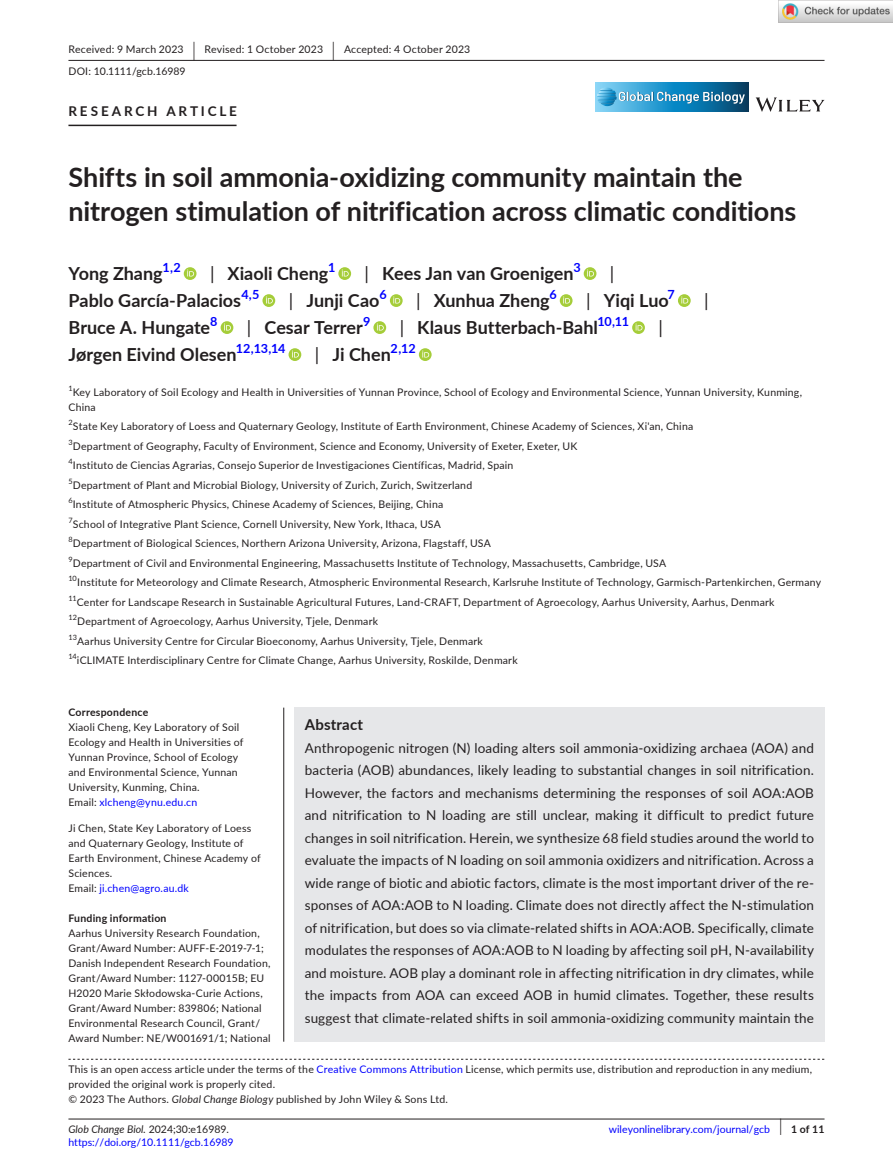
<style>
.page{position:relative;width:893px;height:1174px;background:#fff}
.page>*{position:absolute;margin:0;border:0;box-sizing:border-box;transform-origin:0 0}
.t1{font:700 27px/34.5px "Lato";letter-spacing:-.005em;color:#231f20}
.t2{font:700 18px "Lato";color:#231f20}
.t3{font:18px "Lato";color:#231f20}
.t4{font:700 15px "Lato";letter-spacing:.015em;color:#231f20}
.t5{font:13.5px/22.5px "Lato";letter-spacing:.01em;color:#231f20;text-align:justify}
.t6{font:700 13.5px "Lato";letter-spacing:.21em;color:#231f20}
.t7{font:700 12.6px "Lato";letter-spacing:-.015em;color:#00f}
.t8{font:10.5px/15px "Lato";letter-spacing:.02em;color:#231f20}
.t9{font:10.5px "Lato";color:#00f}
.t10{font:700 10.5px "Lato";letter-spacing:.02em;color:#231f20}
.t11{font:italic 10.5px "Lato";color:#231f20}
.t12{font:7.35px "Lato";color:#231f20}
.s1{font-size:19.65px}
.s2{font-weight:400}
.s3{color:#00f}
.s4{font-style:italic}
.s5{font-style:normal}
.s6{font-weight:400;font-size:17.4px}
</style>
<div class="page">
<hr style="left:68px;top:1118px;width:756px;height:1px;background:#231f20">
<svg style="left:756px;top:97px;width:68px;height:15px"></svg>
<svg style="left:595px;top:82px;width:153px;height:29px;background:#2b8bbb"></svg>
<svg style="left:597px;top:87px;width:148px;height:19px;background:#4799c2"></svg>
<hr style="left:68px;top:60px;width:756px;height:1px;background:#231f20">
<hr style="left:68px;top:125px;width:169px;height:1px;background:#231f20">
<svg style="left:184px;top:267px;width:13px;height:13px"></svg>
<svg style="left:187px;top:269px;width:7px;height:7px"></svg>
<svg style="left:338px;top:267px;width:13px;height:13px"></svg>
<svg style="left:342px;top:269px;width:7px;height:7px"></svg>
<svg style="left:584px;top:267px;width:12px;height:13px"></svg>
<svg style="left:587px;top:269px;width:7px;height:7px"></svg>
<svg style="left:262px;top:294px;width:13px;height:13px"></svg>
<svg style="left:266px;top:296px;width:7px;height:7px"></svg>
<svg style="left:390px;top:294px;width:13px;height:13px"></svg>
<svg style="left:393px;top:296px;width:7px;height:7px"></svg>
<svg style="left:560px;top:294px;width:12px;height:13px"></svg>
<svg style="left:563px;top:296px;width:7px;height:7px"></svg>
<svg style="left:678px;top:294px;width:13px;height:13px"></svg>
<svg style="left:681px;top:296px;width:7px;height:7px"></svg>
<svg style="left:221px;top:321px;width:12px;height:13px"></svg>
<svg style="left:224px;top:323px;width:7px;height:7px"></svg>
<svg style="left:373px;top:321px;width:13px;height:13px"></svg>
<svg style="left:377px;top:323px;width:7px;height:7px"></svg>
<svg style="left:632px;top:321px;width:13px;height:13px"></svg>
<svg style="left:636px;top:323px;width:6px;height:7px"></svg>
<svg style="left:289px;top:348px;width:12px;height:13px"></svg>
<svg style="left:292px;top:350px;width:7px;height:7px"></svg>
<svg style="left:419px;top:348px;width:13px;height:13px"></svg>
<svg style="left:422px;top:350px;width:7px;height:7px"></svg>
<svg style="left:68px;top:1058px;width:756px;height:1px"></svg>
<div style="left:294px;top:707px;width:530px;height:334px;background:#e6e7e9"></div>
<hr style="left:283px;top:707px;width:1px;height:334px;background:#231f20">
<img style="left:779px;top:0;width:114px;height:23px">
<p class="t8" style="left:68px;top:38px;width:403px;line-height:21.8px">Received: 9 March 2023 <span class="s1">|</span> Revised: 1 October 2023 <span class="s1">|</span> Accepted: 4 October 2023<br>DOI: 10.1111/gcb.16989</p>
<p class="t6" style="left:68px;top:101px;width:170px">RESEARCH ARTICLE</p>
<h1 class="t1" style="left:68px;top:159px;width:729px">Shifts in soil ammonia-oxidizing community maintain the nitrogen stimulation of nitrification across climatic conditions</h1>
<h2 class="t2" style="left:68px;top:260px;width:96px">Yong Zhang</h2>
<p class="t7" style="left:162px;top:258px;width:20px">1,2</p>
<h2 class="t2" style="left:210px;top:260px;width:120px"><span class="s2">|</span> Xiaoli Cheng</h2>
<p class="t7" style="left:328px;top:258px;width:9px">1</p>
<h2 class="t2" style="left:365px;top:260px;width:210px"><span class="s2">|</span> Kees Jan van Groenigen</h2>
<p class="t7" style="left:573px;top:258px;width:9px">3</p>
<h2 class="t3" style="left:610px;top:260px;width:6px">|</h2>
<h2 class="t2" style="left:68px;top:287px;width:174px">Pablo García-Palacios</h2>
<p class="t7" style="left:241px;top:285px;width:20px">4,5</p>
<h2 class="t2" style="left:289px;top:287px;width:92px"><span class="s2">|</span> Junji Cao</h2>
<p class="t7" style="left:380px;top:285px;width:9px">6</p>
<h2 class="t2" style="left:416px;top:287px;width:135px"><span class="s2">|</span> Xunhua Zheng</h2>
<p class="t7" style="left:549px;top:285px;width:9px">6</p>
<h2 class="t2" style="left:586px;top:287px;width:84px"><span class="s2">|</span> Yiqi Luo</h2>
<p class="t7" style="left:668px;top:285px;width:9px">7</p>
<h2 class="t3" style="left:704px;top:287px;width:6px">|</h2>
<h2 class="t2" style="left:68px;top:314px;width:143px">Bruce A. Hungate</h2>
<p class="t7" style="left:210px;top:312px;width:9px">8</p>
<h2 class="t2" style="left:247px;top:314px;width:117px"><span class="s2">|</span> Cesar Terrer</h2>
<p class="t7" style="left:363px;top:312px;width:9px">9</p>
<h2 class="t2" style="left:400px;top:314px;width:200px"><span class="s2">|</span> Klaus Butterbach-Bahl</h2>
<p class="t7" style="left:597px;top:312px;width:33px">10,11</p>
<h2 class="t3" style="left:658px;top:314px;width:6px">|</h2>
<h2 class="t2" style="left:68px;top:341px;width:170px">Jørgen Eivind Olesen</h2>
<p class="t7" style="left:236px;top:339px;width:51px">12,13,14</p>
<h2 class="t2" style="left:315px;top:341px;width:78px"><span class="s2">|</span> Ji Chen</h2>
<p class="t7" style="left:391px;top:339px;width:27px">2,12</p>
<p class="t12" style="left:68px;top:383px;width:6px">1</p>
<p class="t8" style="left:68px;top:384px;width:735px;text-indent:4px">Key Laboratory of Soil Ecology and Health in Universities of Yunnan Province, School of Ecology and Environmental Science, Yunnan University, Kunming,<br>China</p>
<p class="t8" style="left:68px;top:416px;width:754px;line-height:19.5px"><sup>2</sup>State Key Laboratory of Loess and Quaternary Geology, Institute of Earth Environment, Chinese Academy of Sciences, Xi'an, China<br><sup>3</sup>Department of Geography, Faculty of Environment, Science and Economy, University of Exeter, Exeter, UK<br><sup>4</sup>Instituto de Ciencias Agrarias, Consejo Superior de Investigaciones Científicas, Madrid, Spain<br><sup>5</sup>Department of Plant and Microbial Biology, University of Zurich, Zurich, Switzerland<br><sup>6</sup>Institute of Atmospheric Physics, Chinese Academy of Sciences, Beijing, China<br><sup>7</sup>School of Integrative Plant Science, Cornell University, New York, Ithaca, USA<br><sup>8</sup>Department of Biological Sciences, Northern Arizona University, Arizona, Flagstaff, USA<br><sup>9</sup>Department of Civil and Environmental Engineering, Massachusetts Institute of Technology, Massachusetts, Cambridge, USA<br><sup>10</sup>Institute for Meteorology and Climate Research, Atmospheric Environmental Research, Karlsruhe Institute of Technology, Garmisch-Partenkirchen, Germany <sup>11</sup>Center for Landscape Research in Sustainable Agricultural Futures, Land-CRAFT, Department of Agroecology, Aarhus University, Aarhus, Denmark <sup>12</sup>Department of Agroecology, Aarhus University, Tjele, Denmark<br><sup>13</sup>Aarhus University Centre for Circular Bioeconomy, Aarhus University, Tjele, Denmark<br><sup>14</sup>iCLIMATE Interdisciplinary Centre for Climate Change, Aarhus University, Roskilde, Denmark</p>
<p class="t10" style="left:68px;top:704px;width:81px">Correspondence</p>
<p class="t8" style="left:68px;top:719px;width:177px">Xiaoli Cheng, Key Laboratory of Soil Ecology and Health in Universities of Yunnan Province, School of Ecology and Environmental Science, Yunnan University, Kunming, China.<br>Email: <span class="s3">xlcheng@ynu.edu.cn</span></p>
<p class="t8" style="left:68px;top:820px;width:194px">Ji Chen, State Key Laboratory of Loess and Quaternary Geology, Institute of<br>Earth Environment, Chinese Academy of<br>Sciences.<br>Email: <span class="s3">ji.chen@agro.au.dk</span></p>
<p class="t10" style="left:68px;top:910px;width:100px">Funding information</p>
<p class="t8" style="left:68px;top:925px;width:204px">Aarhus University Research Foundation, Grant/Award Number: AUFF-E-2019-7-1; Danish Independent Research Foundation, Grant/Award Number: 1127-00015B; EU H2020 Marie Skłodowska-Curie Actions, Grant/Award Number: 839806; National Environmental Research Council, Grant/ Award Number: NE/W001691/1; National</p>
<h3 class="t4" style="left:305px;top:713px;width:60px">Abstract</h3>
<p class="t5" style="left:305px;top:736px;width:511px">Anthropogenic nitrogen (N) loading alters soil ammonia-oxidizing archaea (AOA) and bacteria (AOB) abundances, likely leading to substantial changes in soil nitrification.<br>However, the factors and mechanisms determining the responses of soil AOA:AOB and nitrification to N loading are still unclear, making it difficult to predict future changes in soil nitrification. Herein, we synthesize 68 field studies around the world to evaluate the impacts of N loading on soil ammonia oxidizers and nitrification. Across a wide range of biotic and abiotic factors, climate is the most important driver of the re&shy;sponses of AOA:AOB to N loading. Climate does not directly affect the N-stimulation of nitrification, but does so via climate-related shifts in AOA:AOB. Specifically, climate modulates the responses of AOA:AOB to N loading by affecting soil pH, N-availability and moisture. AOB play a dominant role in affecting nitrification in dry climates, while the impacts from AOA can exceed AOB in humid climates. Together, these results suggest that climate-related shifts in soil ammonia-oxidizing community maintain the</p>
<p class="t8" style="left:68px;top:1061px;width:745px">This is an open access article under the terms of the <span class="s3">Creative Commons Attribution</span> License, which permits use, distribution and reproduction in any medium, provided the original work is properly cited.<br>© 2023 The Authors. <span class="s4">Global Change Biology</span> published by John Wiley &amp; Sons Ltd.</p>
<p class="t11" style="left:68px;top:1121px;width:162px">Glob Change Biol. <span class="s5">2024;30:e16989.</span></p>
<p class="t10" style="left:779px;top:1121px;width:46px"><span class="s6">|</span> 1 of 11</p>
<p class="t9" style="left:68px;top:1135px;width:167px">https://doi.org/10.1111/gcb.16989</p>
<p class="t9" style="left:609px;top:1121px;width:163px">wileyonlinelibrary.com/journal/gcb</p>
</div>
